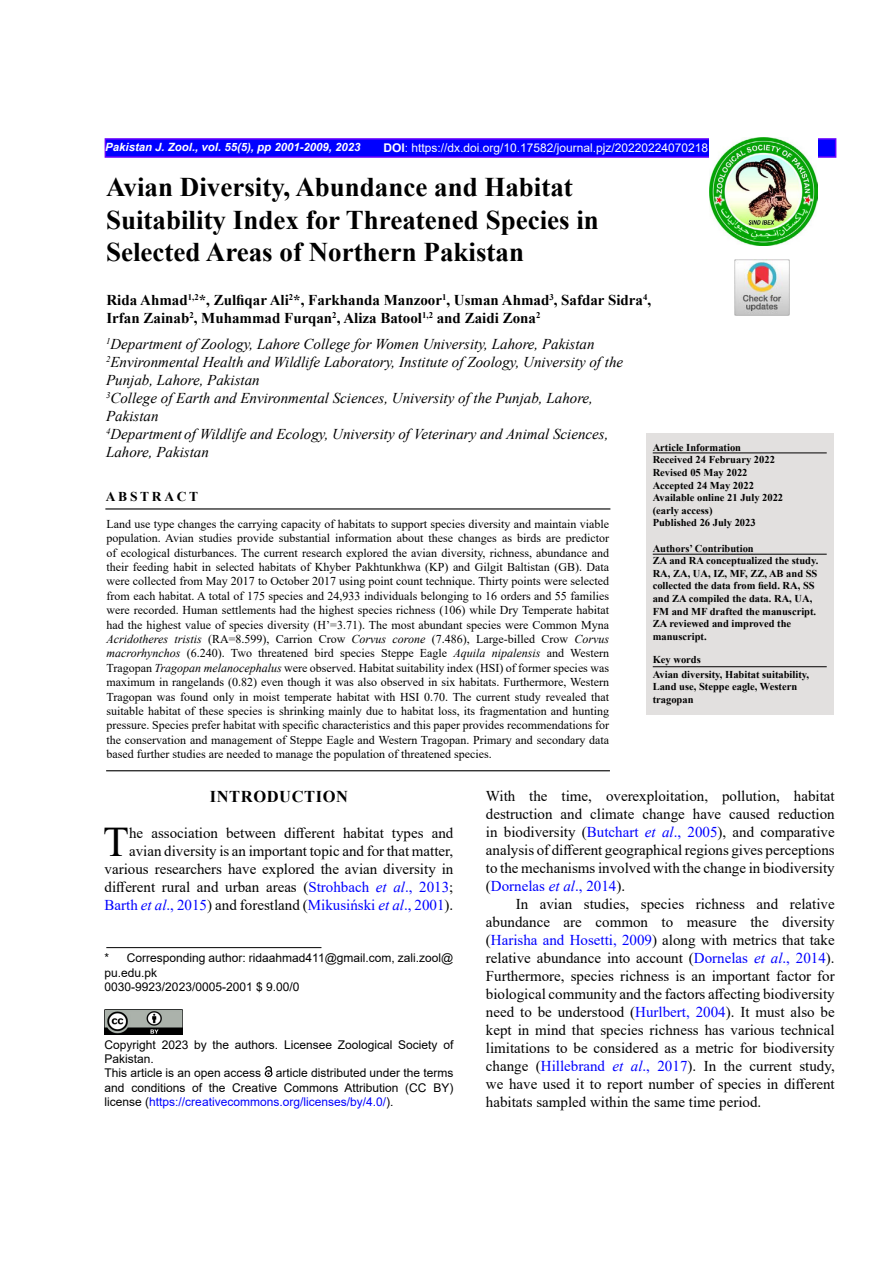
<style>
.page{position:relative;width:893px;height:1263px;background:#fff}
.page>*{position:absolute;margin:0;border:0;box-sizing:border-box;transform-origin:0 0}
.t1{font:42.15px "Times New Roman";color:#000}
.t2{font:700 27px/32.4px "Times New Roman";color:#000}
.t3{font:700 16.5px "Times New Roman";letter-spacing:.035em;color:#000}
.t4{font:15px/18px "Times New Roman";color:#000;text-align:justify}
.t5{font:italic 15px/18px "Times New Roman";color:#000}
.t6{font:700 15px/18px "Times New Roman";color:#000}
.t7{font:700 13.5px "Times New Roman";letter-spacing:.2em;color:#000}
.t8{font:12px/14.4px "Times New Roman";color:#000;text-align:justify}
.t9{font:12px/14.4px "Arial";color:#000}
.t10{font:12px "Arial";color:#fff}
.t11{font:italic 700 11.4px "Arial";color:#fff}
.t12{font:700 10.5px/12.6px "Times New Roman";color:#000}
.s1{font-weight:700}
.s2{font-style:italic}
.s3{color:#00f}
.s4{font-style:italic;color:#00f}
</style>
<div class="page">
<div style="left:105px;top:138px;width:731px;height:20px;background:#00f;border:2px solid #60f"></div>
<img style="left:709px;top:138px;width:108px;height:108px">
<div style="left:646px;top:434px;width:187px;height:281px;background:#e2e0df"></div>
<hr style="left:653px;top:554px;width:174px;height:1px;background:#000">
<hr style="left:105px;top:508px;width:505px;height:1px;background:#000">
<hr style="left:106px;top:770px;width:504px;height:1px;background:#000">
<hr style="left:653px;top:452px;width:174px;height:1px;background:#000">
<img style="left:105px;top:1009px;width:77px;height:25px">
<svg style="left:265px;top:1066px;width:7px;height:11px"></svg>
<hr style="left:106px;top:947px;width:215px;height:1px;background:#000">
<hr style="left:653px;top:666px;width:174px;height:1px;background:#000">
<img style="left:734px;top:260px;width:56px;height:55px">
<p class="t11" style="left:105px;top:139px;width:257px">Pakistan J. Zool., vol. 55(5), pp 2001-2009, 2023</p>
<p class="t10" style="left:383px;top:139px;width:326px"><span class="s1">DOI</span>: https://dx.doi.org/10.17582/journal.pjz/20220224070218</p>
<h2 class="t2" style="left:106px;top:170px;width:494px">Avian Diversity, Abundance and Habitat<br>Suitability Index for Threatened Species in<br>Selected Areas of Northern Pakistan</h2>
<p class="t6" style="left:106px;top:290px;width:546px">Rida Ahmad<sup>1,2</sup>*, Zulfiqar Ali<sup>2</sup>*, Farkhanda Manzoor<sup>1</sup>, Usman Ahmad<sup>3</sup>, Safdar Sidra<sup>4</sup>,<br>Irfan Zainab<sup>2</sup>, Muhammad Furqan<sup>2</sup>, Aliza Batool<sup>1,2</sup> and Zaidi Zona<sup>2</sup></p>
<p class="t5" style="left:106px;top:335px;width:519px"><sup>1</sup>Department of Zoology, Lahore College for Women University, Lahore, Pakistan <sup>2</sup>Environmental Health and Wildlife Laboratory, Institute of Zoology, University of the Punjab, Lahore, Pakistan<br><sup>3</sup>College of Earth and Environmental Sciences, University of the Punjab, Lahore, Pakistan<br><sup>4</sup>Department of Wildlife and Ecology, University of Veterinary and Animal Sciences, Lahore, Pakistan</p>
<p class="t12" style="left:653px;top:441px;width:132px">Article Information<br>Received 24 February 2022<br>Revised 05 May 2022<br>Accepted 24 May 2022<br>Available online 21 July 2022 (early access)<br>Published 26 July 2023</p>
<p class="t12" style="left:653px;top:541px;width:167px">Authors’ Contribution<br>ZA and RA conceptualized the study.<br>RA, ZA, UA, IZ, MF, ZZ, AB and SS collected the data from field. RA, SS and ZA compiled the data. RA, UA,<br>FM and MF drafted the manuscript.<br>ZA reviewed and improved the manuscript.</p>
<p class="t12" style="left:653px;top:652px;width:158px;line-height:14.1px">Key words<br>Avian diversity, Habitat suitability,</p>
<p class="t12" style="left:653px;top:680px;width:146px">Land use, Steppe eagle, Western tragopan</p>
<p class="t7" style="left:106px;top:486px;width:94px">ABSTRACT</p>
<p class="t8" style="left:107px;top:516px;width:504px">Land use type changes the carrying capacity of habitats to support species diversity and maintain viable population. Avian studies provide substantial information about these changes as birds are predictor of ecological disturbances. The current research explored the avian diversity, richness, abundance and their feeding habit in selected habitats of Khyber Pakhtunkhwa (KP) and Gilgit Baltistan (GB). Data were collected from May 2017 to October 2017 using point count technique. Thirty points were selected from each habitat. A total of 175 species and 24,933 individuals belonging to 16 orders and 55 families were recorded. Human settlements had the highest species richness (106) while Dry Temperate habitat had the highest value of species diversity (H’=3.71). The most abundant species were Common Myna <span class="s2">Acridotheres tristis</span> (RA=8.599), Carrion Crow <span class="s2">Corvus corone</span> (7.486), Large-billed Crow <span class="s2">Corvus macrorhynchos</span> (6.240). Two threatened bird species Steppe Eagle <span class="s2">Aquila nipalensis</span> and Western Tragopan <span class="s2">Tragopan melanocephalus</span> were observed. Habitat suitability index (HSI) of former species was maximum in rangelands (0.82) even though it was also observed in six habitats. Furthermore, Western Tragopan was found only in moist temperate habitat with HSI 0.70. The current study revealed that suitable habitat of these species is shrinking mainly due to habitat loss, its fragmentation and hunting pressure. Species prefer habitat with specific characteristics and this paper provides recommendations for the conservation and management of Steppe Eagle and Western Tragopan. Primary and secondary data based further studies are needed to manage the population of threatened species.</p>
<h3 class="t3" style="left:210px;top:785px;width:140px">INTRODUCTION</h3>
<h1 class="t1" style="left:103px;top:812px;width:27px">T</h1>
<p class="t4" style="left:486px;top:787px;width:350px">With the time, overexploitation, pollution, habitat destruction and climate change have caused reduction in biodiversity (<span class="s3">Butchart</span> <span class="s4">et al</span><span class="s3">., 2005</span>), and comparative analysis of different geographical regions gives perceptions to the mechanisms involved with the change in biodiversity (<span class="s3">Dornelas</span> <span class="s4">et al</span><span class="s3">., 2014</span>).</p>
<p class="t4" style="left:486px;top:895px;width:350px;text-indent:30px">In avian studies, species richness and relative abundance are common to measure the diversity (<span class="s3">Harisha and Hosetti, 2009</span>) along with metrics that take relative abundance into account (<span class="s3">Dornelas</span> <span class="s4">et al</span><span class="s3">., 2014</span>).<br>Furthermore, species richness is an important factor for biological community and the factors affecting biodiversity need to be understood (<span class="s3">Hurlbert, 2004</span>). It must also be kept in mind that species richness has various technical limitations to be considered as a metric for biodiversity change (<span class="s3">Hillebrand</span> <span class="s4">et al</span><span class="s3">., 2017</span>). In the current study, we have used it to report number of species in different habitats sampled within the same time period.</p>
<p class="t4" style="left:105px;top:824px;width:350px;text-align:right">he association between different habitat types and avian diversity is an important topic and for that matter, various researchers have explored the avian diversity in different rural and urban areas (<span class="s3">Strohbach</span> <span class="s4">et al</span><span class="s3">., 2013</span>; <span class="s3">Barth</span> <span class="s4">et al</span><span class="s3">., 2015</span>) and forestland (<span class="s3">Mikusiński</span> <span class="s4">et al</span><span class="s3">., 2001</span>).</p>
<p class="t9" style="left:105px;top:951px;width:350px">* Corresponding author: ridaahmad411@gmail.com, zali.zool@ pu.edu.pk<br>0030-9923/2023/0005-2001 $ 9.00/0</p>
<p class="t9" style="left:105px;top:1037px;width:350px">Copyright 2023 by the authors. Licensee Zoological Society of Pakistan.<br>This article is an open access article distributed under the terms and conditions of the Creative Commons Attribution (CC BY) license (<span class="s3">https://creativecommons.org/licenses/by/4.0/</span>).</p>
</div>
